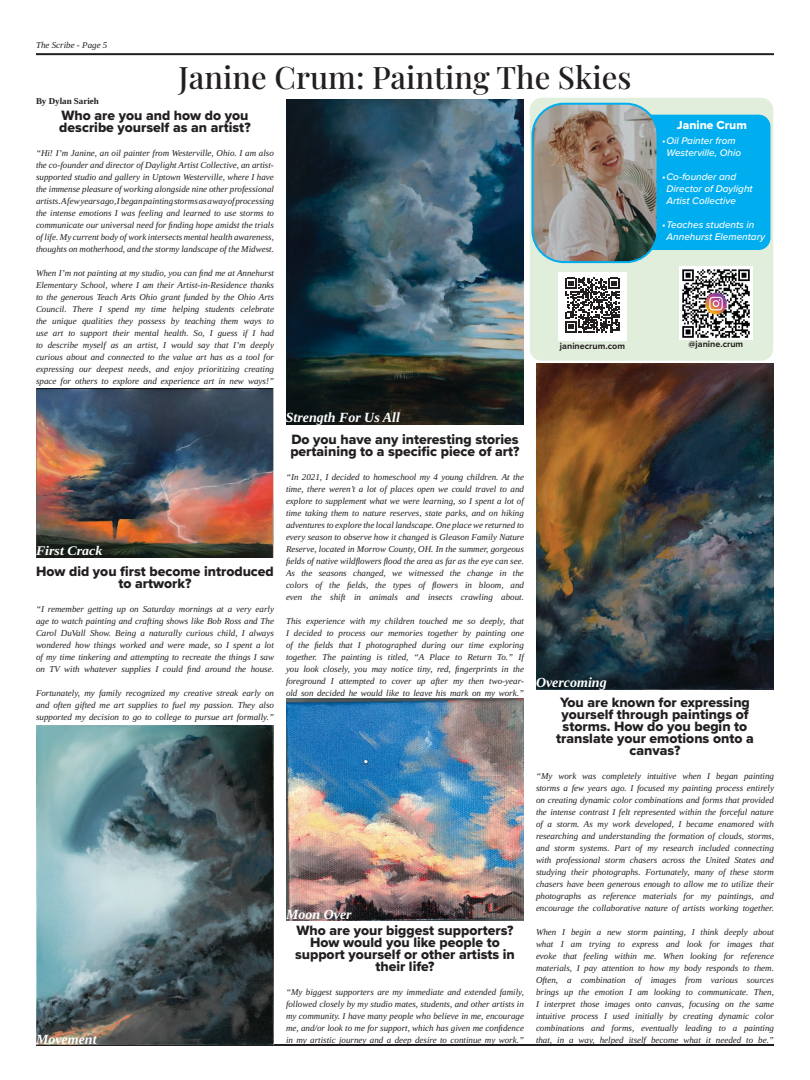
<style>
.page{position:relative;width:810px;height:1080px;background:#fff}
.page>*{position:absolute;margin:0;border:0;box-sizing:border-box;transform-origin:0 0}
.t1{font:31px "Playfair Display";color:#231f20}
.t2{font:14px/12px "Proxima Nova Extrabld";color:#231f20;text-align:center}
.t3{font:italic 700 14px "Libra Serif Modern";color:#fff}
.t4{font:italic 700 13.2px "Libra Serif Modern";color:#fff;scale:1.06 1}
.t5{font:12px "Proxima Nova Extrabld";color:#fff}
.t6{font:italic 500 10px/12px "Proxima Nova";color:#fff}
.t7{font:italic 9px/12px "Libra Serif Modern";color:#231f20;text-align:justify}
.t8{font:700 9px "Proxima Nova";color:#231f20}
.t9{font:700 9px "Libra Serif Modern";color:#231f20}
</style>
<div class="page">
<hr style="left:36px;top:53px;width:738px;height:2px;background:#231f20">
<hr style="left:36px;top:1044px;width:738px;height:2px;background:#231f20">
<img style="left:36px;top:389px;width:238px;height:169px">
<img style="left:286px;top:699px;width:238px;height:221px">
<img style="left:36px;top:726px;width:238px;height:319px">
<img style="left:536px;top:363px;width:238px;height:326px">
<img style="left:286px;top:100px;width:238px;height:325px">
<div style="left:530px;top:98px;width:243px;height:263px;background:#e2eedc;border-radius:12px"></div>
<div style="left:589px;top:115px;width:181px;height:135px;background:#00aeef;border-radius:12px"></div>
<img style="left:532px;top:104px;width:126px;height:158px">
<div style="left:532px;top:103px;width:126px;height:160px;border:2px solid #00aeef;border-radius:31px"></div>
<img style="left:679px;top:267px;width:74px;height:72px">
<div style="left:558px;top:272px;width:69px;height:68px;background:#fff"></div>
<svg style="left:565px;top:278px;width:55px;height:55px"></svg>
<p class="t7" style="left:36px;top:39px;width:73px">The Scribe - Page 5</p>
<p class="t1" style="left:178px;top:53px;width:455px">Janine Crum: Painting The Skies</p>
<p class="t9" style="left:36px;top:95px;width:64px">By Dylan Sarieh</p>
<p class="t2" style="left:61px;top:109px;width:189px">Who are you and how do you</p>
<p class="t2" style="left:59px;top:121px;width:193px">describe yourself as an artist?</p>
<p class="t7" style="left:36px;top:147px;width:239px">“Hi! I’m Janine, an oil painter from Westerville, Ohio. I am also</p>
<p class="t7" style="left:36px;top:159px;width:239px">the co-founder and director of Daylight Artist Collective, an artist-</p>
<p class="t7" style="left:36px;top:171px;width:239px">supported studio and gallery in Uptown Westerville, where I have</p>
<p class="t7" style="left:36px;top:183px;width:240px">the immense pleasure of working alongside nine other professional</p>
<p class="t7" style="left:36px;top:195px;width:240px">artists. A few years ago, I began painting storms as a way of processing</p>
<p class="t7" style="left:36px;top:207px;width:240px">the intense emotions I was feeling and learned to use storms to</p>
<p class="t7" style="left:36px;top:219px;width:239px">communicate our universal need for finding hope amidst the trials</p>
<p class="t7" style="left:36px;top:231px;width:239px">of life. My current body of work intersects mental health awareness,</p>
<p class="t7" style="left:36px;top:243px;width:240px">thoughts on motherhood, and the stormy landscape of the Midwest.</p>
<p class="t7" style="left:36px;top:267px;width:240px">When I’m not painting at my studio, you can find me at Annehurst</p>
<p class="t7" style="left:36px;top:279px;width:239px">Elementary School, where I am their Artist-in-Residence thanks</p>
<p class="t7" style="left:36px;top:291px;width:240px">to the generous Teach Arts Ohio grant funded by the Ohio Arts Council. There I spend my time helping students celebrate the unique qualities they possess by teaching them ways to use art to support their mental health. So, I guess if I had to describe myself as an artist, I would say that I’m deeply curious about and connected to the value art has as a tool for expressing our deepest needs, and enjoy prioritizing creating space for others to explore and experience art in new ways!”</p>
<h2 class="t3" style="left:286px;top:408px;width:116px">Strength For Us All</h2>
<h3 class="t5" style="left:677px;top:116px;width:71px">Janine Crum</h3>
<p class="t6" style="left:662px;top:134px;width:81px;text-align:center">•Oil Painter from<br>Westerville, Ohio</p>
<p class="t6" style="left:666px;top:170px;width:88px;text-indent:-4px">•Co-founder and<br>Director of Daylight<br>Artist Collective</p>
<p class="t6" style="left:666px;top:218px;width:100px;text-indent:-4px">•Teaches students in<br>Annehurst Elementary</p>
<p class="t8" style="left:560px;top:339px;width:67px">janinecrum.com</p>
<p class="t8" style="left:689px;top:337px;width:56px">@janine.crum</p>
<h2 class="t2" style="left:290px;top:433px;width:231px;text-align:left">Do you have any interesting stories pertaining to a specific piece of art?</h2>
<p class="t7" style="left:286px;top:471px;width:240px">“In 2021, I decided to homeschool my 4 young children. At the time, there weren’t a lot of places open we could travel to and explore to supplement what we were learning, so I spent a lot of time taking them to nature reserves, state parks, and on hiking adventures to explore the local landscape. One place we returned to every season to observe how it changed is Gleason Family Nature Reserve, located in Morrow County, OH. In the summer, gorgeous fields of native wildflowers flood the area as far as the eye can see.<br>As the seasons changed, we witnessed the change in the colors of the fields, the types of flowers in bloom, and even the shift in animals and insects crawling about.</p>
<p class="t7" style="left:286px;top:615px;width:240px">This experience with my children touched me so deeply, that I decided to process our memories together by painting one of the fields that I photographed during our time exploring together. The painting is titled, “A Place to Return To.” If you look closely, you may notice tiny, red, fingerprints in the foreground I attempted to cover up after my then two-year&shy;old son decided he would like to leave his mark on my work.”</p>
<h3 class="t4" style="left:36px;top:542px;width:64px">First Crack</h3>
<p class="t2" style="left:36px;top:565px;width:239px">How did you first become introduced to artwork?</p>
<p class="t7" style="left:36px;top:603px;width:239px">“I remember getting up on Saturday mornings at a very early</p>
<p class="t7" style="left:36px;top:615px;width:240px">age to watch painting and crafting shows like Bob Ross and The Carol DuVall Show. Being a naturally curious child, I always wondered how things worked and were made, so I spent a lot of my time tinkering and attempting to recreate the things I saw on TV with whatever supplies I could find around the house.</p>
<p class="t7" style="left:36px;top:687px;width:240px">Fortunately, my family recognized my creative streak early on and often gifted me art supplies to fuel my passion. They also supported my decision to go to college to pursue art formally.”</p>
<p class="t2" style="left:556px;top:696px;width:199px">You are known for expressing yourself through paintings of storms. How do you begin to translate your emotions onto a canvas?</p>
<p class="t7" style="left:536px;top:770px;width:240px">“My work was completely intuitive when I began painting storms a few years ago. I focused my painting process entirely on creating dynamic color combinations and forms that provided the intense contrast I felt represented within the forceful nature of a storm. As my work developed, I became enamored with researching and understanding the formation of clouds, storms, and storm systems. Part of my research included connecting</p>
<p class="t7" style="left:536px;top:854px;width:240px">with professional storm chasers across the United States and</p>
<p class="t7" style="left:536px;top:866px;width:240px">studying their photographs. Fortunately, many of these storm chasers have been generous enough to allow me to utilize their photographs as reference materials for my paintings, and encourage the collaborative nature of artists working together.</p>
<p class="t7" style="left:536px;top:926px;width:240px">When I begin a new storm painting, I think deeply about what I am trying to express and look for images that evoke that feeling within me. When looking for reference materials, I pay attention to how my body responds to them.<br>Often, a combination of images from various sources brings up the emotion I am looking to communicate. Then, I interpret those images onto canvas, focusing on the same intuitive process I used initially by creating dynamic color combinations and forms, eventually leading to a painting that, in a way, helped itself become what it needed to be.”</p>
<h2 class="t3" style="left:536px;top:673px;width:72px">Overcoming</h2>
<h2 class="t3" style="left:286px;top:905px;width:67px">Moon Over</h2>
<h2 class="t2" style="left:295px;top:924px;width:221px">Who are your biggest supporters?<br>How would you like people to support yourself or other artists in their life?</h2>
<p class="t7" style="left:286px;top:986px;width:240px">“My biggest supporters are my immediate and extended family, followed closely by my studio mates, students, and other artists in my community. I have many people who believe in me, encourage me, and/or look to me for support, which has given me confidence in my artistic journey and a deep desire to continue my work.”</p>
<h2 class="t3" style="left:36px;top:1030px;width:62px">Movement</h2>
</div>
